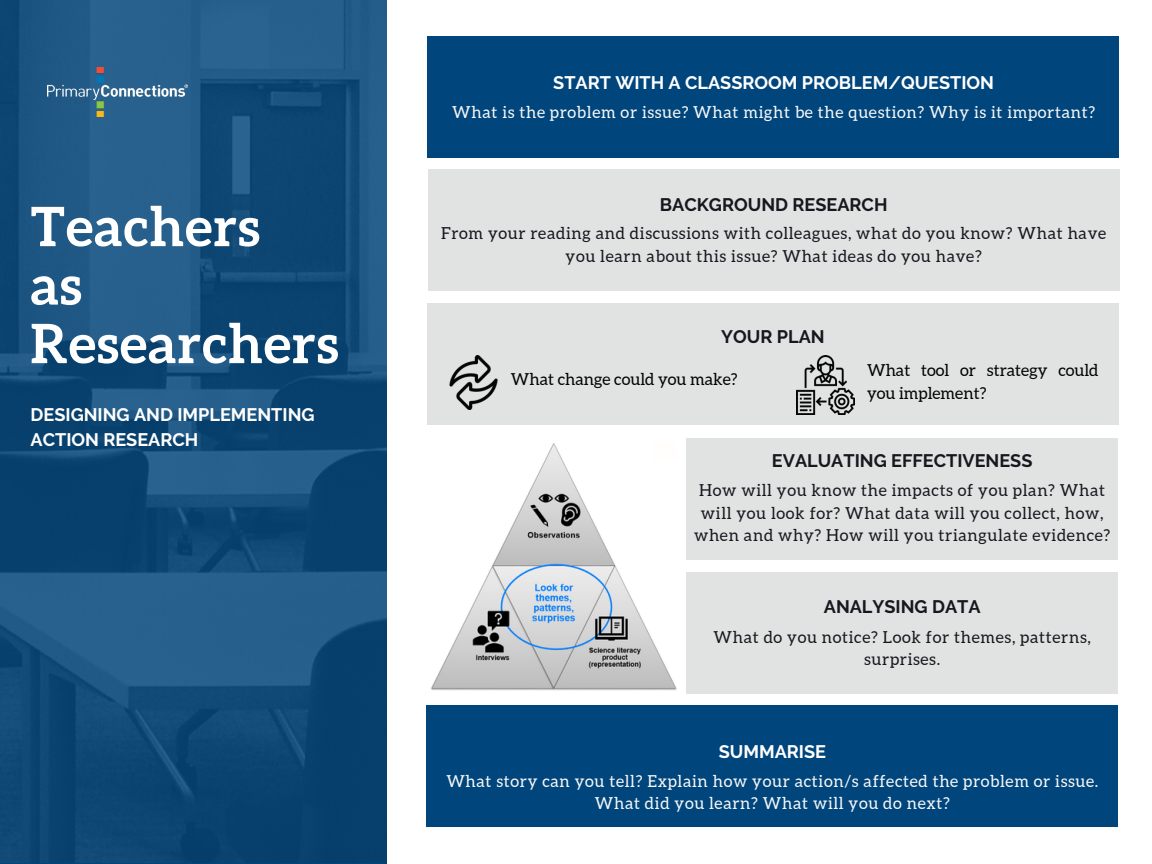
<style>
.page{position:relative;width:1152px;height:864px;background:#fff}
.page>*{position:absolute;margin:0;border:0;box-sizing:border-box;transform-origin:0 0}
.t1{font:700 54.3px/58.5px "Aleo";letter-spacing:.02em;color:#fff}
.t2{font:700 18.15px/24.8px "Raleway";color:#fff}
.t3{font:700 18.15px "Raleway";color:#15191e}
.t4{font:16.5px/22.5px "Aleo";letter-spacing:.04em;color:#15191e;text-align:center}
.t5{font:16.5px/22.5px "Aleo";letter-spacing:.04em;color:#f8f8f8;text-align:center}
.t6{font:16.5px/22.5px "Aleo";color:#000}
</style>
<div class="page">
<img style="left:0;top:0;width:387px;height:863px">
<div style="left:428px;top:37px;width:691px;height:121px;background:#00457c"></div>
<div style="left:427px;top:706px;width:691px;height:121px;background:#00457c"></div>
<div style="left:686px;top:572px;width:432px;height:122px;background:#e1e2e2"></div>
<div style="left:686px;top:438px;width:432px;height:122px;background:#e1e2e2"></div>
<img style="left:48px;top:68px;width:139px;height:48px">
<img style="left:431px;top:443px;width:246px;height:248px">
<div style="left:428px;top:169px;width:691px;height:122px;background:#e1e2e2"></div>
<div style="left:428px;top:304px;width:691px;height:121px;background:#e1e2e2"></div>
<h1 class="t1" style="left:31px;top:197px;width:310px">Teachers<br>as<br>Researchers</h1>
<p class="t2" style="left:31px;top:402px;width:286px">DESIGNING AND IMPLEMENTING<br>ACTION RESEARCH</p>
<p class="t2" style="left:553px;top:71px;width:442px">START WITH A CLASSROOM PROBLEM/QUESTION</p>
<p class="t5" style="left:452px;top:101px;width:644px">What is the problem or issue? What might be the question? Why is it important?</p>
<p class="t3" style="left:660px;top:194px;width:229px">BACKGROUND RESEARCH</p>
<p class="t4" style="left:441px;top:222px;width:667px">From your reading and discussions with colleagues, what do you know? What have you learn about this issue? What ideas do you have?</p>
<p class="t3" style="left:721px;top:326px;width:105px">YOUR PLAN</p>
<p class="t6" style="left:511px;top:368px;width:228px">What change could you make?</p>
<p class="t6" style="left:867px;top:359px;width:233px">What tool or strategy could you implement?</p>
<p class="t3" style="left:772px;top:450px;width:262px">EVALUATING EFFECTIVENESS</p>
<p class="t4" style="left:694px;top:479px;width:418px">How will you know the impacts of you plan? What will you look for? What data will you collect, how, when and why? How will you triangulate evidence?</p>
<p class="t3" style="left:824px;top:596px;width:158px">ANALYSING DATA</p>
<p class="t4" style="left:714px;top:626px;width:379px">What do you notice? Look for themes, patterns, surprises.</p>
<p class="t2" style="left:719px;top:739px;width:109px">SUMMARISE</p>
<p class="t5" style="left:446px;top:770px;width:654px">What story can you tell? Explain how your action/s affected the problem or issue.<br>What did you learn? What will you do next?</p>
</div>
